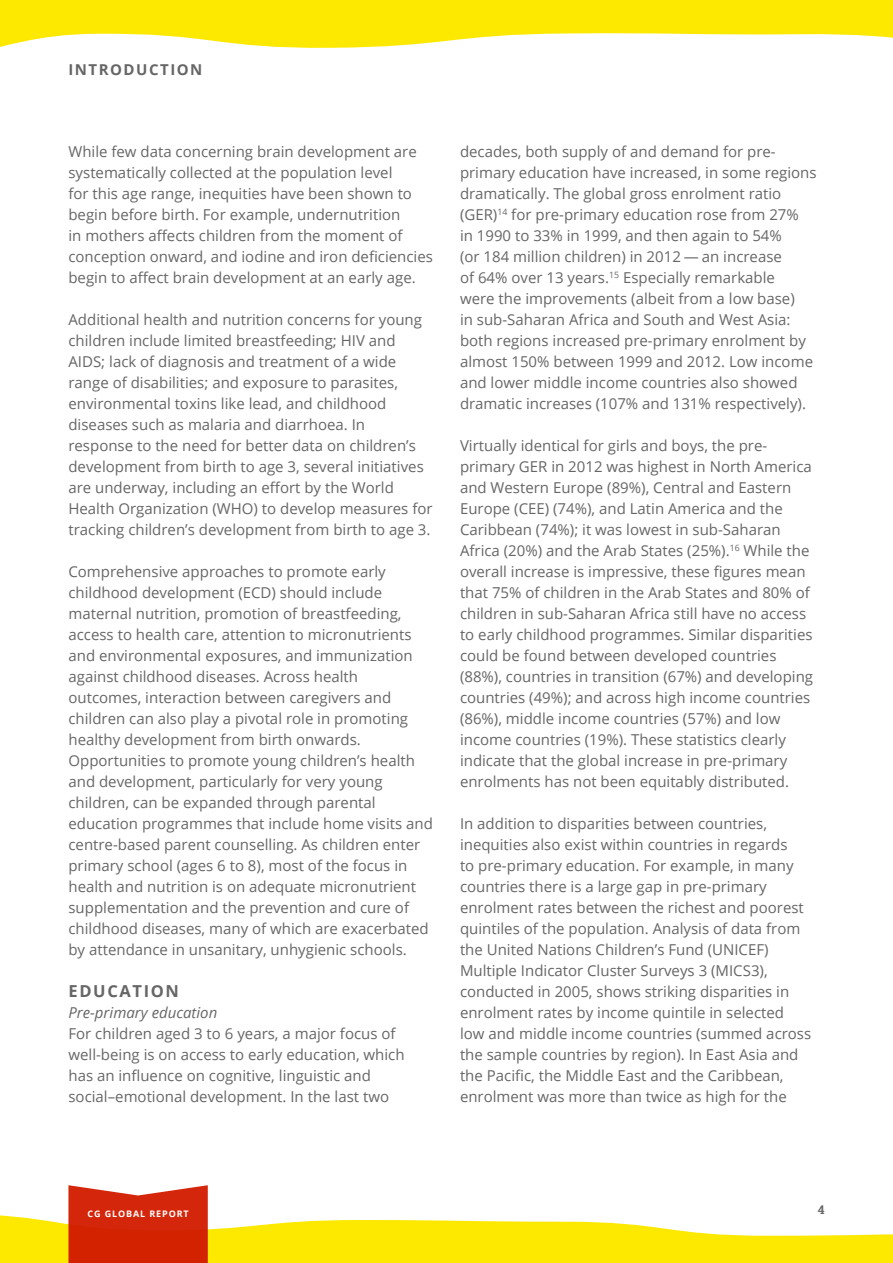
<style>
.page{position:relative;width:893px;height:1263px;background:#fff}
.page>*{position:absolute;margin:0;border:0;box-sizing:border-box;transform-origin:0 0}
.Header_3{font:700 16.5px "Open Sans";letter-spacing:.1em;color:#666}
.Body{font:15px/21px "Open Sans";color:#666}
.Body-2{font:italic 15px "Open Sans";color:#666}
.t1{font:700 15px "Open Sans";letter-spacing:.1em;color:#666}
.t2{font:700 12px "Roboto Slab";color:#666}
.t3{font:700 9px "Open Sans";letter-spacing:.1em;color:#fff}
</style>
<div class="page">
<svg style="left:0;top:1215px;width:893px;height:48px;fill:#fde900"></svg>
<svg style="left:68px;top:1185px;width:140px;height:78px;background:#d63417"></svg>
<svg style="left:0;top:0;width:893px;height:48px;fill:#fde900"></svg>
<p class="t1" style="left:68px;top:59px;width:135px">INTRODUCTION</p>
<p class="Body" style="left:68px;top:141px;width:366px">While few data concerning brain development are systematically collected at the population level<br>for this age range, inequities have been shown to begin before birth. For example, undernutrition<br>in mothers affects children from the moment of conception onward, and iodine and iron deficiencies begin to affect brain development at an early age.</p>
<p class="Body" style="left:68px;top:309px;width:366px">Additional health and nutrition concerns for young children include limited breastfeeding; HIV and AIDS; lack of diagnosis and treatment of a wide range of disabilities; and exposure to parasites, environmental toxins like lead, and childhood diseases such as malaria and diarrhoea. In response to the need for better data on children’s development from birth to age 3, several initiatives are underway, including an effort by the World Health Organization (WHO) to develop measures for tracking children’s development from birth to age 3.</p>
<p class="Body" style="left:68px;top:561px;width:366px">Comprehensive approaches to promote early childhood development (ECD) should include maternal nutrition, promotion of breastfeeding, access to health care, attention to micronutrients and environmental exposures, and immunization against childhood diseases. Across health outcomes, interaction between caregivers and children can also play a pivotal role in promoting healthy development from birth onwards.<br>Opportunities to promote young children’s health and development, particularly for very young children, can be expanded through parental education programmes that include home visits and centre-based parent counselling. As children enter primary school (ages 6 to 8), most of the focus in health and nutrition is on adequate micronutrient supplementation and the prevention and cure of childhood diseases, many of which are exacerbated by attendance in unsanitary, unhygienic schools.</p>
<p class="Header_3" style="left:68px;top:979px;width:112px">EDUCATION</p>
<p class="Body-2" style="left:68px;top:1002px;width:150px">Pre-primary education</p>
<p class="Body" style="left:68px;top:1023px;width:338px">For children aged 3 to 6 years, a major focus of well-being is on access to early education, which has an influence on cognitive, linguistic and social–emotional development. In the last two</p>
<p class="Body" style="left:460px;top:141px;width:358px">decades, both supply of and demand for pre&shy;primary education have increased, in some regions dramatically. The global gross enrolment ratio (GER)<sup>14</sup> for pre-primary education rose from 27%<br>in 1990 to 33% in 1999, and then again to 54%<br>(or 184 million children) in 2012 — an increase<br>of 64% over 13 years.<sup>15</sup> Especially remarkable<br>were the improvements (albeit from a low base)<br>in sub-Saharan Africa and South and West Asia: both regions increased pre-primary enrolment by almost 150% between 1999 and 2012. Low income and lower middle income countries also showed dramatic increases (107% and 131% respectively).</p>
<p class="Body" style="left:460px;top:435px;width:355px">Virtually identical for girls and boys, the pre&shy;primary GER in 2012 was highest in North America and Western Europe (89%), Central and Eastern Europe (CEE) (74%), and Latin America and the Caribbean (74%); it was lowest in sub-Saharan Africa (20%) and the Arab States (25%).<sup>16</sup> While the overall increase is impressive, these figures mean that 75% of children in the Arab States and 80% of children in sub-Saharan Africa still have no access to early childhood programmes. Similar disparities could be found between developed countries (88%), countries in transition (67%) and developing countries (49%); and across high income countries (86%), middle income countries (57%) and low income countries (19%). These statistics clearly indicate that the global increase in pre-primary enrolments has not been equitably distributed.</p>
<p class="Body" style="left:460px;top:813px;width:353px">In addition to disparities between countries, inequities also exist within countries in regards<br>to pre-primary education. For example, in many countries there is a large gap in pre-primary enrolment rates between the richest and poorest quintiles of the population. Analysis of data from the United Nations Children’s Fund (UNICEF)<br>Multiple Indicator Cluster Surveys 3 (MICS3), conducted in 2005, shows striking disparities in enrolment rates by income quintile in selected low and middle income countries (summed across the sample countries by region). In East Asia and the Pacific, the Middle East and the Caribbean, enrolment was more than twice as high for the</p>
<p class="t3" style="left:87px;top:1208px;width:103px">CG GLOBAL REPORT</p>
<p class="t2" style="left:818px;top:1201px;width:8px">4</p>
</div>
